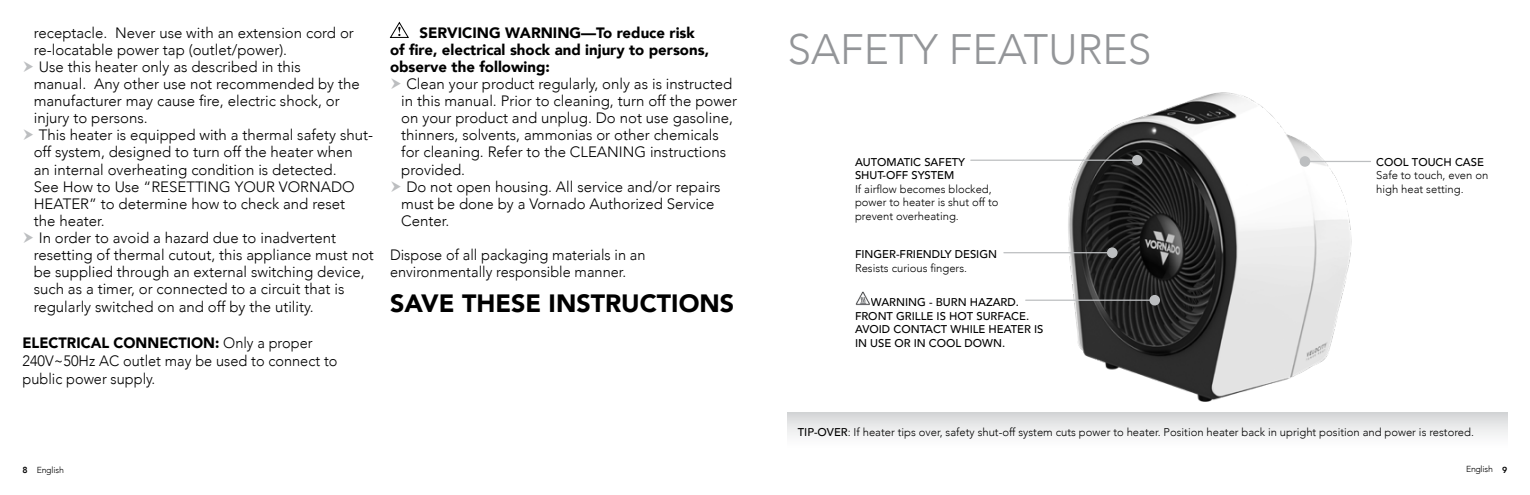
<style>
.page{position:relative;width:1530px;height:495px;background:#fff}
.page>*{position:absolute;margin:0;border:0;box-sizing:border-box;transform-origin:0 0}
.t1{font:300 42.5px "Avenir";color:#939598}
.t2{font:900 25px "Avenir";color:#000}
.t3{font:300 15px/18px "Avenir";color:#000}
.t4{font:900 15px/17.1px "Avenir";color:#000}
.t5{font:300 11.25px/13.5px "Avenir";color:#000}
.t6{font:500 11.25px/13.5px "Avenir";color:#000}
.t7{font:300 8.75px "Avenir";letter-spacing:-.02em;color:#000}
.s1{font-weight:900}
.s2{font-weight:500}
.s3{font-weight:800}
</style>
<div class="page">
<svg style="left:390px;top:21px;width:19px;height:17px"></svg>
<div style="left:788px;top:412px;width:720px;height:38px;background:linear-gradient(to bottom,#d7d8d9,#fff)"></div>
<img style="left:998px;top:92px;width:420px;height:358px">
<img style="left:855px;top:291px;width:15px;height:15px">
<div style="left:1300px;top:156px;width:10px;height:11px;background:#bcbec0;border-radius:50%"></div>
<hr style="left:1310px;top:161px;width:61px;height:1px;background:#bcbec0">
<div style="left:1132px;top:155px;width:11px;height:11px;background:#bcbec0;border-radius:50%"></div>
<hr style="left:971px;top:160px;width:161px;height:1px;background:#bcbec0">
<div style="left:1107px;top:247px;width:11px;height:11px;background:#bcbec0;border-radius:50%"></div>
<hr style="left:1004px;top:252px;width:103px;height:1px;background:#bcbec0">
<div style="left:1149px;top:295px;width:11px;height:11px;background:#bcbec0;border-radius:50%"></div>
<hr style="left:1026px;top:300px;width:124px;height:1px;background:#bcbec0">
<p class="t3" style="left:34px;top:23px;width:322px">receptacle. Never use with an extension cord or</p>
<p class="t3" style="left:34px;top:40px;width:255px">re-locatable power tap (outlet/power).</p>
<p class="t3" style="left:39px;top:58px;width:264px">Use this heater only as described in this</p>
<p class="t3" style="left:34px;top:75px;width:328px">manual. Any other use not recommended by the</p>
<p class="t3" style="left:34px;top:92px;width:307px">manufacturer may cause fire, electric shock, or</p>
<p class="t3" style="left:34px;top:109px;width:115px">injury to persons.</p>
<p class="t3" style="left:39px;top:126px;width:336px">This heater is equipped with a thermal safety shut-</p>
<p class="t3" style="left:34px;top:143px;width:321px">off system, designed to turn off the heater when</p>
<p class="t3" style="left:34px;top:160px;width:304px">an internal overheating condition is detected.</p>
<p class="t3" style="left:34px;top:178px;width:323px">See How to Use “RESETTING YOUR VORNADO</p>
<p class="t3" style="left:34px;top:195px;width:313px">HEATER” to determine how to check and reset</p>
<p class="t3" style="left:34px;top:212px;width:72px">the heater.</p>
<p class="t3" style="left:39px;top:229px;width:299px">In order to avoid a hazard due to inadvertent</p>
<p class="t3" style="left:34px;top:246px;width:342px">resetting of thermal cutout, this appliance must not</p>
<p class="t3" style="left:34px;top:263px;width:332px">be supplied through an external switching device,</p>
<p class="t3" style="left:34px;top:280px;width:312px">such as a timer, or connected to a circuit that is</p>
<p class="t3" style="left:34px;top:297px;width:281px">regularly switched on and off by the utility.</p>
<p class="t3" style="left:22px;top:333px;width:317px"><span class="s1">ELECTRICAL CONNECTION:</span> Only a proper<br>240V~50Hz AC outlet may be used to connect to public power supply.</p>
<p class="t4" style="left:390px;top:23px;width:321px;text-indent:29px">SERVICING WARNING—To reduce risk of fire, electrical shock and injury to persons, observe the following:</p>
<p class="t3" style="left:406px;top:75px;width:327px">Clean your product regularly, only as is instructed</p>
<p class="t3" style="left:401px;top:92px;width:338px">in this manual. Prior to cleaning, turn off the power</p>
<p class="t3" style="left:401px;top:109px;width:333px">on your product and unplug. Do not use gasoline,</p>
<p class="t3" style="left:401px;top:126px;width:319px">thinners, solvents, ammonias or other chemicals</p>
<p class="t3" style="left:401px;top:143px;width:326px">for cleaning. Refer to the CLEANING instructions</p>
<p class="t3" style="left:401px;top:160px;width:65px">provided.</p>
<p class="t3" style="left:406px;top:178px;width:316px">Do not open housing. All service and/or repairs</p>
<p class="t3" style="left:401px;top:195px;width:315px">must be done by a Vornado Authorized Service</p>
<p class="t3" style="left:401px;top:212px;width:50px">Center.</p>
<p class="t3" style="left:390px;top:246px;width:257px;line-height:17.1px">Dispose of all packaging materials in an environmentally responsible manner.</p>
<h2 class="t2" style="left:390px;top:281px;width:346px">SAVE THESE INSTRUCTIONS</h2>
<h1 class="t1" style="left:787px;top:24px;width:365px">SAFETY FEATURES</h1>
<p class="t6" style="left:855px;top:155px;width:112px">AUTOMATIC SAFETY<br>SHUT-OFF SYSTEM</p>
<p class="t5" style="left:855px;top:182px;width:145px">If airflow becomes blocked, power to heater is shut off to prevent overheating.</p>
<p class="t6" style="left:855px;top:247px;width:144px">FINGER-FRIENDLY DESIGN</p>
<p class="t5" style="left:855px;top:261px;width:114px">Resists curious fingers.</p>
<p class="t6" style="left:855px;top:295px;width:190px;text-indent:16px">WARNING - BURN HAZARD.<br>FRONT GRILLE IS HOT SURFACE.<br>AVOID CONTACT WHILE HEATER IS<br>IN USE OR IN COOL DOWN.</p>
<p class="t6" style="left:1376px;top:155px;width:109px">COOL TOUCH CASE</p>
<p class="t5" style="left:1376px;top:169px;width:113px">Safe to touch, even on high heat setting.</p>
<p class="t5" style="left:798px;top:426px;width:678px"><span class="s2">TIP-OVER</span>: If heater tips over, safety shut-off system cuts power to heater. Position heater back in upright position and power is restored.</p>
<p class="t7" style="left:22px;top:464px;width:43px"><span class="s3">8</span> English</p>
<p class="t7" style="left:1466px;top:464px;width:43px">English <span class="s3">9</span></p>
</div>
